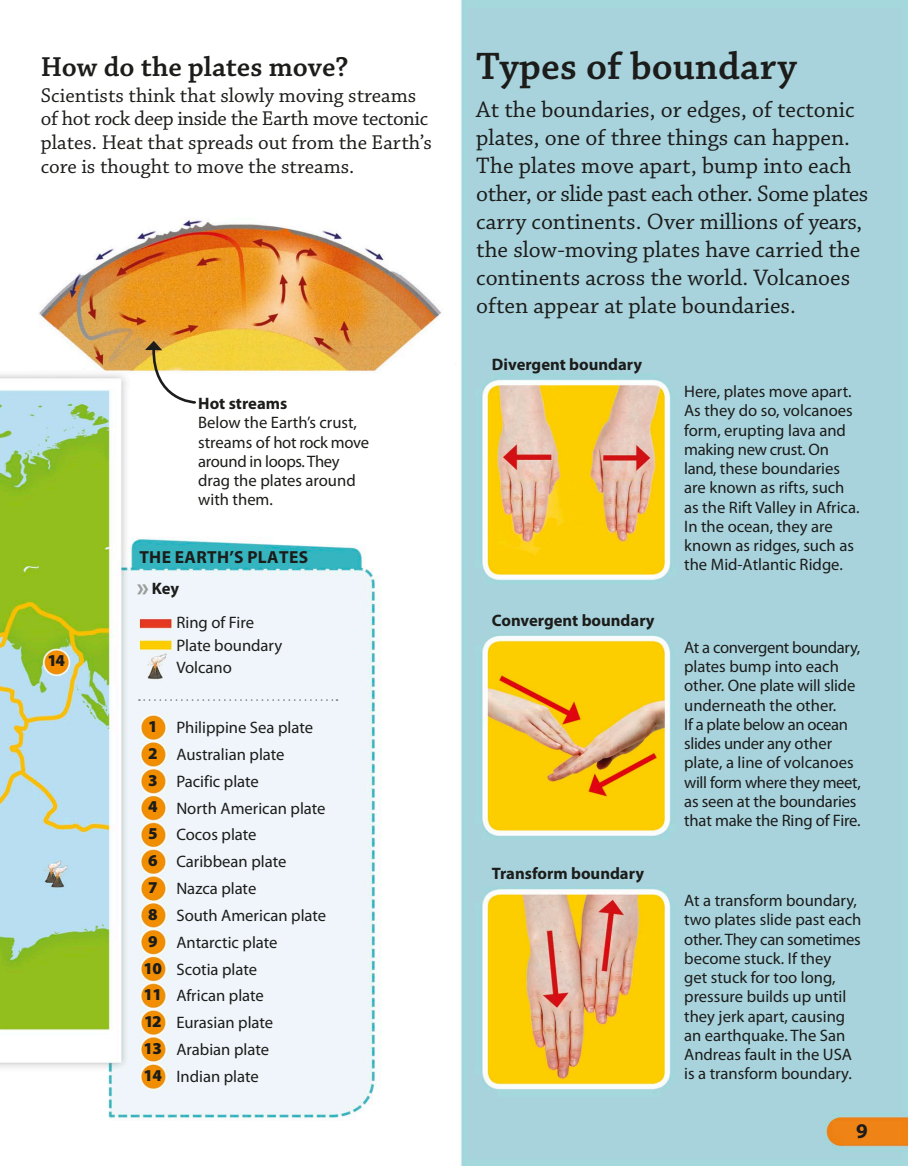
<style>
.page{position:relative;width:908px;height:1166px;background:#fff}
.page>*{position:absolute;margin:0;border:0;box-sizing:border-box;transform-origin:0 0}
.t1{font:600 40.25px "Chaparral Pro";color:#1c1c1a}
.t2{font:600 28.88px "Chaparral Pro";color:#1c1c1a}
.t3{font:23.62px/28px "Chaparral Pro";color:#1c1c1a}
.t4{font:21px/23.6px "Chaparral Pro";color:#1c1c1a}
.t5{font:700 21px "Myriad Pro";color:#1c1c1a}
.t6{font:700 17.5px "Myriad Pro";letter-spacing:.02em;color:#1c1c1a}
.t7{font:16.62px/19.2px "Myriad Pro";color:#1c1c1a}
.t8{font:700 16.62px "Myriad Pro";color:#1c1c1a}
.t9{font:900 16.62px/26.8px "Myriad Pro";letter-spacing:-.03em;color:#1c1c1a}
.s1{font-size:26.25px;color:#9c9c9c}
</style>
<div class="page">
<img style="left:0;top:0;width:908px;height:1166px">
<svg style="left:145px;top:341px;width:52px;height:64px"></svg>
<svg style="left:139px;top:699px;width:198px;height:2px"></svg>
<h2 class="t2" style="left:41px;top:50px;width:309px">How do the plates move?</h2>
<p class="t4" style="left:41px;top:84px;width:392px">Scientists think that slowly moving streams of hot rock deep inside the Earth move tectonic plates. Heat that spreads out from the Earth’s core is thought to move the streams.</p>
<p class="t8" style="left:198px;top:394px;width:91px">Hot streams</p>
<p class="t7" style="left:198px;top:413px;width:172px">Below the Earth’s crust, streams of hot rock move around in loops. They drag the plates around with them.</p>
<p class="t6" style="left:139px;top:548px;width:170px">THE EARTH’S PLATES</p>
<p class="t9" style="left:47px;top:647px;width:19px">14</p>
<p class="t8" style="left:137px;top:579px;width:44px"><span class="s1">»</span> Key</p>
<p class="t7" style="left:176px;top:612px;width:107px;line-height:22.4px">Ring of Fire<br>Plate boundary<br>Volcano</p>
<p class="t9" style="left:144px;top:713px;width:20px">1<br>2<br>3<br>4<br>5<br>6<br>7<br>8<br>9<br>10<br>11<br>12<br>13<br>14</p>
<p class="t7" style="left:176px;top:714px;width:151px;line-height:26.8px">Philippine Sea plate<br>Australian plate<br>Pacific plate<br>North American plate<br>Cocos plate<br>Caribbean plate<br>Nazca plate<br>South American plate<br>Antarctic plate<br>Scotia plate<br>African plate<br>Eurasian plate<br>Arabian plate<br>Indian plate</p>
<h1 class="t1" style="left:476px;top:44px;width:322px">Types of boundary</h1>
<p class="t3" style="left:476px;top:97px;width:393px">At the boundaries, or edges, of tectonic plates, one of three things can happen.<br>The plates move apart, bump into each other, or slide past each other. Some plates carry continents. Over millions of years, the slow-moving plates have carried the continents across the world. Volcanoes often appear at plate boundaries.</p>
<p class="t8" style="left:492px;top:355px;width:152px">Divergent boundary</p>
<p class="t8" style="left:492px;top:611px;width:164px">Convergent boundary</p>
<p class="t8" style="left:492px;top:864px;width:154px">Transform boundary</p>
<p class="t7" style="left:684px;top:382px;width:177px">Here, plates move apart.<br>As they do so, volcanoes form, erupting lava and making new crust. On land, these boundaries are known as rifts, such as the Rift Valley in Africa.<br>In the ocean, they are known as ridges, such as the Mid-Atlantic Ridge.</p>
<p class="t7" style="left:684px;top:638px;width:178px">At a convergent boundary, plates bump into each other. One plate will slide underneath the other.<br>If a plate below an ocean slides under any other plate, a line of volcanoes will form where they meet, as seen at the boundaries that make the Ring of Fire.</p>
<p class="t7" style="left:684px;top:891px;width:179px">At a transform boundary, two plates slide past each other. They can sometimes become stuck. If they<br>get stuck for too long, pressure builds up until they jerk apart, causing an earthquake. The San<br>Andreas fault in the USA is a transform boundary.</p>
<p class="t5" style="left:856px;top:1119px;width:13px">9</p>
</div>
